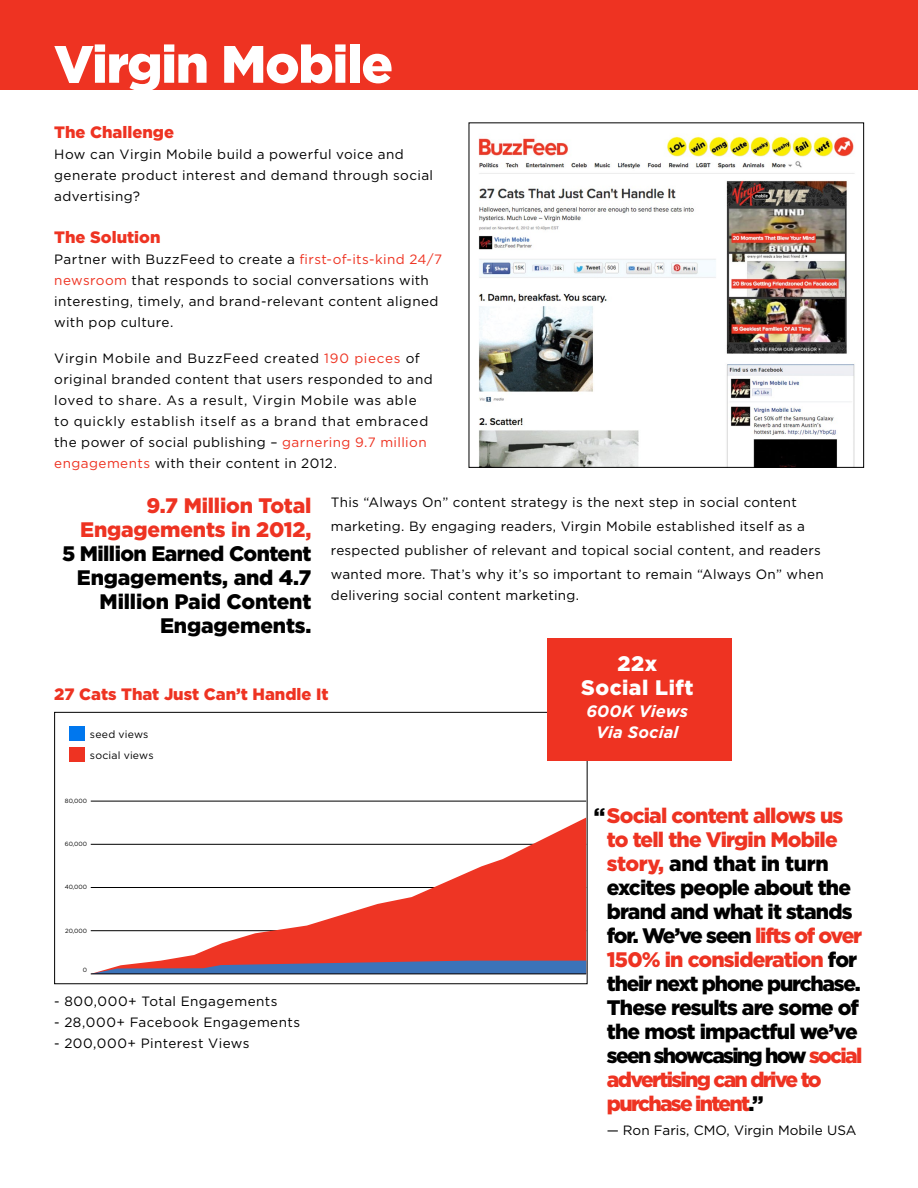
<style>
.page{position:relative;width:918px;height:1188px;background:#fff}
.page>*{position:absolute;margin:0;border:0;box-sizing:border-box;transform-origin:0 0}
.t1{font:900 52.5px "Gotham";letter-spacing:-.025em;color:#fff}
.t2{font:900 21px/24px "Gotham";letter-spacing:-.04em;color:#000}
.t3{font:900 21px/24px "Gotham";letter-spacing:-.01em;color:#000;text-align:right}
.t4{font:900 21px/24px "Gotham";letter-spacing:-.01em;color:#e32;text-align:right}
.t5{font:900 21px/24px "Gotham";letter-spacing:.025em;color:#fff;text-align:center}
.t6{font:900 16.5px "Gotham";color:#e32}
.t7{font:italic 700 16.5px/21px "Gotham";letter-spacing:.005em;color:#fff;text-align:center}
.t8{font:13.5px/21px "Gotham";letter-spacing:.025em;color:#000}
.t9{font:13.5px "Gotham";letter-spacing:.005em;color:#000}
.t10{font:10.5px/21.1px "Gotham";letter-spacing:.015em;color:#000}
.t11{font:6px "Gotham";color:#000}
.s1{color:#e32}
</style>
<div class="page">
<hr style="left:91px;top:801px;width:495px;height:1px;background:#000">
<svg style="left:91px;top:818px;width:495px;height:143px"></svg>
<svg style="left:91px;top:961px;width:495px;height:13px;background:#626999"></svg>
<hr style="left:91px;top:974px;width:495px;height:1px;background:#000">
<div style="left:54px;top:712px;width:534px;height:272px;border:1px solid #000"></div>
<div style="left:69px;top:726px;width:16px;height:15px;background:#07e"></div>
<div style="left:69px;top:747px;width:16px;height:15px;background:#e32"></div>
<div style="left:547px;top:638px;width:185px;height:123px;background:#e32"></div>
<img style="left:478px;top:136px;width:377px;height:330px">
<div style="left:469px;top:122px;width:395px;height:346px;border:1px solid #000"></div>
<div style="left:0;top:0;width:918px;height:90px;background:#e32"></div>
<h1 class="t1" style="left:54px;top:34px;width:341px">Virgin Mobile</h1>
<p class="t6" style="left:54px;top:122px;width:121px">The Challenge</p>
<p class="t8" style="left:54px;top:143px;width:380px">How can Virgin Mobile build a powerful voice and generate product interest and demand through social advertising?</p>
<p class="t6" style="left:54px;top:227px;width:108px">The Solution</p>
<p class="t8" style="left:54px;top:248px;width:390px">Partner with BuzzFeed to create a <span class="s1">first-of-its-kind 24/7 newsroom</span> that responds to social conversations with interesting, timely, and brand-relevant content aligned with pop culture.</p>
<p class="t8" style="left:54px;top:347px;width:380px">Virgin Mobile and BuzzFeed created <span class="s1">190 pieces</span> of original branded content that users responded to and loved to share. As a result, Virgin Mobile was able to quickly establish itself as a brand that embraced the power of social publishing – <span class="s1">garnering 9.7 million engagements</span> with their content in 2012.</p>
<h2 class="t4" style="left:80px;top:493px;width:233px">9.7 Million Total<br>Engagements in 2012,</h2>
<h2 class="t3" style="left:62px;top:541px;width:251px">5 Million Earned Content<br>Engagements, and 4.7<br>Million Paid Content<br>Engagements.</h2>
<p class="t8" style="left:331px;top:490px;width:494px;line-height:24px">This “Always On” content strategy is the next step in social content marketing. By engaging readers, Virgin Mobile established itself as a respected publisher of relevant and topical social content, and readers wanted more. That’s why it’s so important to remain “Always On” when</p>
<p class="t8" style="left:331px;top:584px;width:250px">delivering social content marketing.</p>
<p class="t6" style="left:54px;top:685px;width:276px">27 Cats That Just Can’t Handle It</p>
<p class="t10" style="left:90px;top:723px;width:65px">seed views social views</p>
<p class="t11" style="left:65px;top:797px;width:24px">80,000</p>
<p class="t11" style="left:65px;top:840px;width:24px">60,000</p>
<p class="t11" style="left:65px;top:883px;width:24px">40,000</p>
<p class="t11" style="left:65px;top:927px;width:23px">20,000</p>
<p class="t11" style="left:83px;top:967px;width:6px">0</p>
<p class="t8" style="left:54px;top:990px;width:225px">- 800,000+ Total Engagements</p>
<p class="t8" style="left:54px;top:1011px;width:247px">- 28,000+ Facebook Engagements</p>
<p class="t8" style="left:54px;top:1032px;width:197px">- 200,000+ Pinterest Views</p>
<h2 class="t5" style="left:581px;top:651px;width:114px">22x<br>Social Lift</h2>
<p class="t7" style="left:587px;top:700px;width:103px">600K Views<br>Via Social</p>
<p class="t2" style="left:607px;top:803px;width:257px;text-indent:-13px">“<span class="s1">Social content allows us to tell the Virgin Mobile story,</span> and that in turn excites people about the brand and what it stands for. We’ve seen <span class="s1">lifts of over<br>150% in consideration</span> for their next phone purchase.<br>These results are some of the most impactful we’ve seen showcasing how <span class="s1">social advertising can drive to purchase intent</span>.”</p>
<p class="t9" style="left:607px;top:1123px;width:251px">— Ron Faris, CMO, Virgin Mobile USA</p>
</div>
